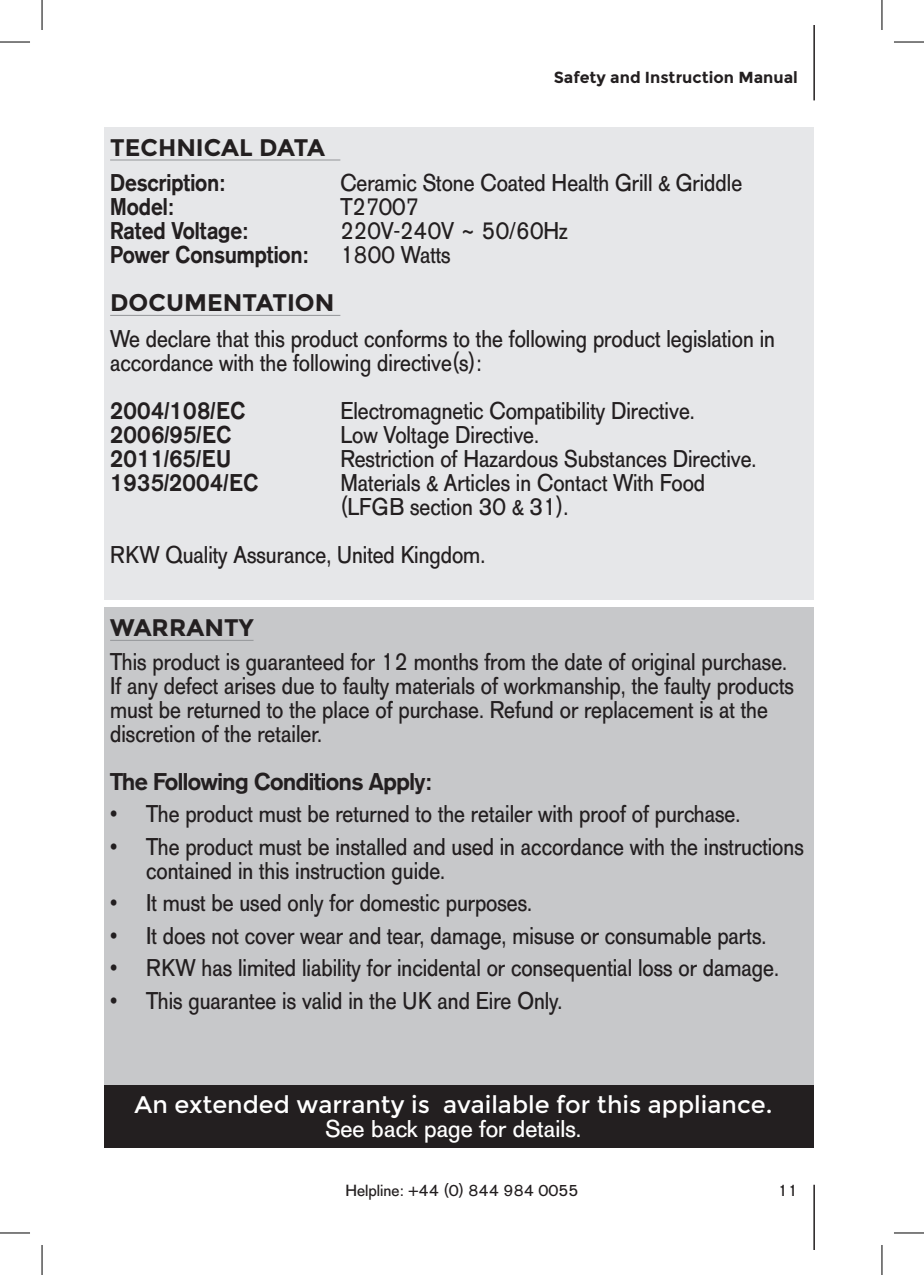
<style>
.page{position:relative;width:924px;height:1275px;background:#fff}
.page>*{position:absolute;margin:0;border:0;box-sizing:border-box;transform-origin:0 0}
.t1{font:24px/24px "AG Old Face";color:#231f20;scale:.9 1}
.t2{font:500 24px "AG Old Face";color:#231f20;scale:.9 1}
.t3{font:24px "Montserrat";color:#fff}
.t4{font:700 24px "Montserrat";color:#231f20}
.t5{font:500 24px "AG Old Face";letter-spacing:-.02em;color:#231f20}
.t6{font:24px "AG Old Face";color:#fff}
.t7{font:16px "AG Old Face";color:#231f20}
.t8{font:700 16px "Montserrat";color:#231f20}
</style>
<div class="page">
<hr style="left:813px;top:25px;width:1px;height:75px;background:#231f20">
<hr style="left:813px;top:1184px;width:1px;height:66px;background:#231f20">
<div style="left:104px;top:127px;width:709px;height:472px;background:#e6e7e9"></div>
<hr style="left:110px;top:159px;width:230px;height:1px;background:#939598">
<hr style="left:110px;top:315px;width:230px;height:1px;background:#939598">
<div style="left:104px;top:607px;width:709px;height:541px;background:#c7c8ca"></div>
<hr style="left:110px;top:640px;width:143px;height:1px;background:#939598">
<div style="left:104px;top:1085px;width:709px;height:63px;background:#231f20"></div>
<hr style="left:0;top:42px;width:30px;height:1px;background:#000">
<hr style="left:893px;top:42px;width:30px;height:1px;background:#000">
<hr style="left:0;top:1232px;width:30px;height:1px;background:#000">
<hr style="left:893px;top:1232px;width:30px;height:1px;background:#000">
<hr style="left:42px;top:0;width:1px;height:30px;background:#000">
<hr style="left:42px;top:1245px;width:1px;height:30px;background:#000">
<hr style="left:881px;top:0;width:1px;height:30px;background:#000">
<hr style="left:881px;top:1245px;width:1px;height:30px;background:#000">
<p class="t8" style="left:553px;top:68px;width:245px">Safety and Instruction Manual</p>
<p class="t4" style="left:110px;top:133px;width:216px">TECHNICAL DATA</p>
<p class="t2" style="left:110px;top:168px;width:129px">Description:</p>
<p class="t1" style="left:340px;top:171px;width:447px">Ceramic Stone Coated Health Grill &amp; Griddle</p>
<p class="t2" style="left:110px;top:192px;width:72px">Model:</p>
<p class="t1" style="left:340px;top:195px;width:89px">T27007</p>
<p class="t2" style="left:110px;top:216px;width:155px">Rated Voltage:</p>
<p class="t1" style="left:340px;top:219px;width:254px">220V-240V ~ 50/60Hz</p>
<p class="t2" style="left:110px;top:240px;width:222px">Power Consumption:</p>
<p class="t1" style="left:340px;top:243px;width:124px">1800 Watts</p>
<p class="t4" style="left:110px;top:289px;width:225px">DOCUMENTATION</p>
<p class="t1" style="left:110px;top:327px;width:739px">We declare that this product conforms to the following product legislation in accordance with the following directive(s):</p>
<p class="t2" style="left:110px;top:396px;width:152px">2004/108/EC</p>
<p class="t1" style="left:340px;top:399px;width:395px">Electromagnetic Compatibility Directive.</p>
<p class="t2" style="left:110px;top:420px;width:136px">2006/95/EC</p>
<p class="t1" style="left:340px;top:423px;width:222px">Low Voltage Directive.</p>
<p class="t2" style="left:110px;top:444px;width:136px">2011/65/EU</p>
<p class="t1" style="left:340px;top:447px;width:463px">Restriction of Hazardous Substances Directive.</p>
<p class="t2" style="left:110px;top:468px;width:166px">1935/2004/EC</p>
<p class="t1" style="left:340px;top:471px;width:406px">Materials &amp; Articles in Contact With Food (LFGB section 30 &amp; 31).</p>
<p class="t1" style="left:110px;top:543px;width:418px">RKW Quality Assurance, United Kingdom.</p>
<p class="t4" style="left:110px;top:613px;width:145px">WARRANTY</p>
<p class="t1" style="left:110px;top:650px;width:760px">This product is guaranteed for 12 months from the date of original purchase.<br>If any defect arises due to faulty materials of workmanship, the faulty products must be returned to the place of purchase. Refund or replacement is at the discretion of the retailer.</p>
<p class="t5" style="left:110px;top:767px;width:323px">The Following Conditions Apply:</p>
<p class="t1" style="left:110px;top:802px;width:701px">• The product must be returned to the retailer with proof of purchase.</p>
<p class="t1" style="left:146px;top:835px;width:731px;text-indent:-36px">• The product must be installed and used in accordance with the instructions contained in this instruction guide.</p>
<p class="t1" style="left:110px;top:891px;width:470px">• It must be used only for domestic purposes.</p>
<p class="t1" style="left:110px;top:924px;width:730px">• It does not cover wear and tear, damage, misuse or consumable parts.</p>
<p class="t1" style="left:110px;top:956px;width:744px">• RKW has limited liability for incidental or consequential loss or damage.</p>
<p class="t1" style="left:110px;top:989px;width:503px">• This guarantee is valid in the UK and Eire Only.</p>
<p class="t3" style="left:134px;top:1090px;width:639px">An extended warranty is available for this appliance.</p>
<p class="t6" style="left:325px;top:1114px;width:257px">See back page for details.</p>
<p class="t7" style="left:345px;top:1181px;width:235px">Helpline: +44 (0) 844 984 0055</p>
<p class="t7" style="left:777px;top:1181px;width:21px">11</p>
</div>
